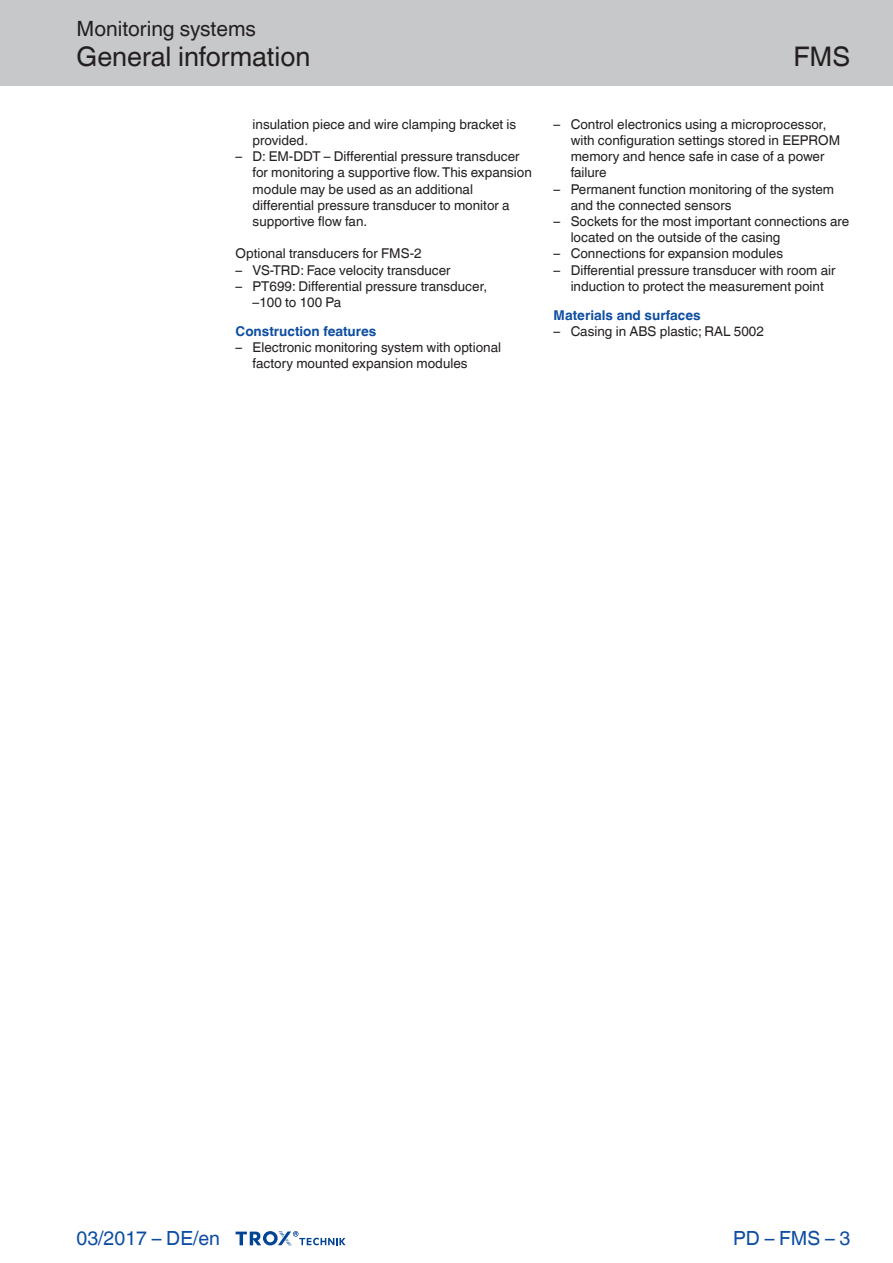
<style>
.page{position:relative;width:893px;height:1263px;background:#fff}
.page>*{position:absolute;margin:0;border:0;box-sizing:border-box;transform-origin:0 0}
.Navigation_2{font:27px "TROX Helvetica";color:#231f20}
.Navigation_3{font:27px "TROX Helvetica";color:#231f20}
.Navigation_1{font:21px "TROX Helvetica";color:#231f20}
.country{font:19.5px "TROX Helvetica";color:#0d4da1}
.pagina_li-re{font:19.5px "TROX Helvetica";color:#0d4da1}
.descr_txt_section_li{font:13.5px/16.2px "TROX Helvetica";color:#231f20}
.descr_txt_section_ti{font:700 13.5px "TROX Helvetica";color:#0d4da1}
.descr_txt_section_pa{font:13.5px "TROX Helvetica";color:#231f20}
</style>
<div class="page">
<div style="left:0;top:0;width:893px;height:85px;background:#c7c8ca"></div>
<svg style="left:236px;top:1231px;width:110px;height:15px"></svg>
<p class="Navigation_1" style="left:77px;top:17px;width:181px">Monitoring systems</p>
<p class="Navigation_2" style="left:77px;top:41px;width:235px">General information</p>
<p class="descr_txt_section_li" style="left:253px;top:116px;width:265px">insulation piece and wire clamping bracket is provided.</p>
<p class="descr_txt_section_li" style="left:253px;top:148px;width:281px;text-indent:-17px">– D: EM-DDT – Differential pressure transducer for monitoring a supportive flow. This expansion module may be used as an additional differential pressure transducer to monitor a supportive flow fan.</p>
<p class="descr_txt_section_pa" style="left:236px;top:246px;width:188px">Optional transducers for FMS-2</p>
<p class="descr_txt_section_li" style="left:236px;top:262px;width:217px">– VS-TRD: Face velocity transducer</p>
<p class="descr_txt_section_li" style="left:253px;top:278px;width:236px;text-indent:-17px">– PT699: Differential pressure transducer, –100 to 100 Pa</p>
<p class="descr_txt_section_ti" style="left:236px;top:323px;width:142px">Construction features</p>
<p class="descr_txt_section_li" style="left:253px;top:339px;width:250px;text-indent:-17px">– Electronic monitoring system with optional factory mounted expansion modules</p>
<p class="Navigation_3" style="left:793px;top:41px;width:58px">FMS</p>
<p class="descr_txt_section_li" style="left:571px;top:116px;width:271px;text-indent:-17px">– Control electronics using a microprocessor, with configuration settings stored in EEPROM memory and hence safe in case of a power failure</p>
<p class="descr_txt_section_li" style="left:571px;top:181px;width:265px;text-indent:-17px">– Permanent function monitoring of the system and the connected sensors</p>
<p class="descr_txt_section_li" style="left:571px;top:213px;width:280px;text-indent:-17px">– Sockets for the most important connections are located on the outside of the casing</p>
<p class="descr_txt_section_li" style="left:554px;top:246px;width:231px">– Connections for expansion modules</p>
<p class="descr_txt_section_li" style="left:554px;top:262px;width:283px;text-align:center">– Differential pressure transducer with room air induction to protect the measurement point</p>
<p class="descr_txt_section_ti" style="left:554px;top:307px;width:148px">Materials and surfaces</p>
<p class="descr_txt_section_li" style="left:554px;top:323px;width:212px">– Casing in ABS plastic; RAL 5002</p>
<p class="country" style="left:77px;top:1227px;width:145px">03/2017 – DE/en</p>
<p class="pagina_li-re" style="left:733px;top:1227px;width:119px">PD – FMS – 3</p>
</div>
